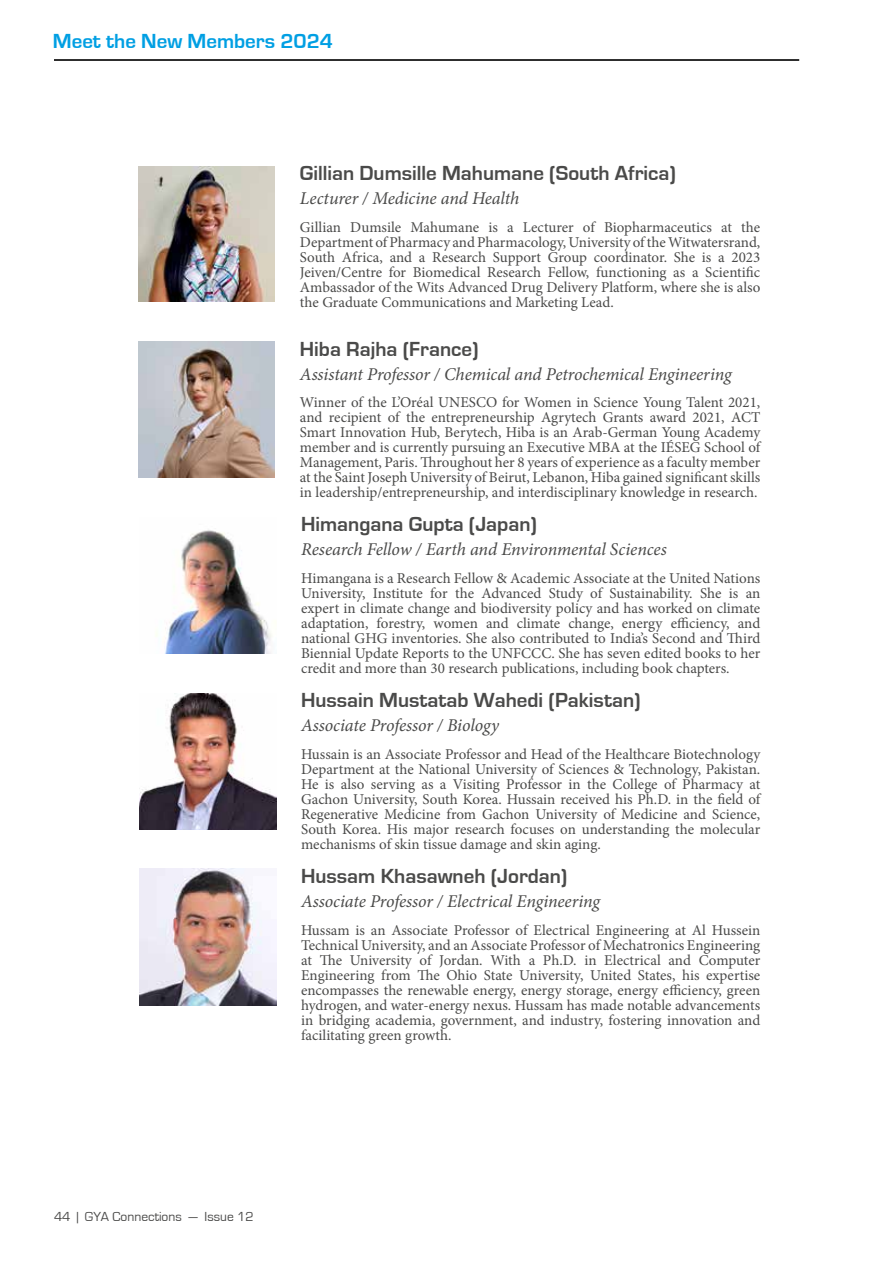
<style>
.page{position:relative;width:893px;height:1263px;background:#fff}
.page>*{position:absolute;margin:0;border:0;box-sizing:border-box;transform-origin:0 0}
.t1{font:700 21px "Eurostile";color:#4a4a49}
.t2{font:700 21px "Eurostile";color:#009fe3}
.t3{font:italic 18px "Minion Pro";letter-spacing:-.01em;color:#4a4a49}
.t4{font:15px/15px "Minion Pro";letter-spacing:-.005em;color:#4a4a49;text-align:justify}
.t5{font:13.5px "Eurostile";color:#4a4a49}
</style>
<div class="page">
<hr style="left:54px;top:59px;width:745px;height:1px;background:#000">
<hr style="left:54px;top:60px;width:745px;height:1px;background:#000">
<img style="left:139px;top:166px;width:136px;height:136px">
<img style="left:139px;top:342px;width:136px;height:136px">
<img style="left:140px;top:869px;width:136px;height:136px">
<img style="left:140px;top:693px;width:136px;height:136px">
<img style="left:156px;top:530px;width:116px;height:123px">
<h1 class="t2" style="left:53px;top:30px;width:282px">Meet the New Members 2024</h1>
<h1 class="t1" style="left:300px;top:161px;width:377px">Gillian Dumsille Mahumane (South Africa)</h1>
<p class="t3" style="left:300px;top:186px;width:221px">Lecturer / Medicine and Health</p>
<p class="t4" style="left:300px;top:219px;width:462px">Gillian Dumsile Mahumane is a Lecturer of Biopharmaceutics at the Department of Pharmacy and Pharmacology, University of the Witwatersrand, South Africa, and a Research Support Group coordinator. She is a 2023<br>Jeiven/Centre for Biomedical Research Fellow, functioning as a Scientific Ambassador of the Wits Advanced Drug Delivery Platform, where she is also the Graduate Communications and Marketing Lead.</p>
<h1 class="t1" style="left:300px;top:337px;width:180px">Hiba Rajha (France)</h1>
<p class="t3" style="left:300px;top:362px;width:433px">Assistant Professor / Chemical and Petrochemical Engineering</p>
<p class="t4" style="left:300px;top:395px;width:462px">Winner of the L’Oréal UNESCO for Women in Science Young Talent 2021, and recipient of the entrepreneurship Agrytech Grants award 2021, ACT Smart Innovation Hub, Berytech, Hiba is an Arab-German Young Academy member and is currently pursuing an Executive MBA at the IÉSEG School of Management, Paris. Throughout her 8 years of experience as a faculty member at the Saint Joseph University of Beirut, Lebanon, Hiba gained significant skills in leadership/entrepreneurship, and interdisciplinary knowledge in research.</p>
<h1 class="t1" style="left:301px;top:513px;width:237px">Himangana Gupta (Japan)</h1>
<p class="t3" style="left:301px;top:537px;width:367px">Research Fellow / Earth and Environmental Sciences</p>
<p class="t4" style="left:301px;top:571px;width:461px">Himangana is a Research Fellow &amp; Academic Associate at the United Nations University, Institute for the Advanced Study of Sustainability. She is an expert in climate change and biodiversity policy and has worked on climate adaptation, forestry, women and climate change, energy efficiency, and national GHG inventories. She also contributed to India’s Second and Third Biennial Update Reports to the UNFCCC. She has seven edited books to her credit and more than 30 research publications, including book chapters.</p>
<h1 class="t1" style="left:301px;top:689px;width:341px">Hussain Mustatab Wahedi (Pakistan)</h1>
<p class="t3" style="left:301px;top:713px;width:200px">Associate Professor / Biology</p>
<p class="t4" style="left:301px;top:747px;width:461px">Hussain is an Associate Professor and Head of the Healthcare Biotechnology Department at the National University of Sciences &amp; Technology, Pakistan.<br>He is also serving as a Visiting Professor in the College of Pharmacy at Gachon University, South Korea. Hussain received his Ph.D. in the field of Regenerative Medicine from Gachon University of Medicine and Science, South Korea. His major research focuses on understanding the molecular mechanisms of skin tissue damage and skin aging.</p>
<h1 class="t1" style="left:301px;top:865px;width:268px">Hussam Khasawneh (Jordan)</h1>
<p class="t3" style="left:301px;top:889px;width:300px">Associate Professor / Electrical Engineering</p>
<p class="t4" style="left:301px;top:922px;width:461px">Hussam is an Associate Professor of Electrical Engineering at Al Hussein Technical University, and an Associate Professor of Mechatronics Engineering at The University of Jordan. With a Ph.D. in Electrical and Computer Engineering from The Ohio State University, United States, his expertise encompasses the renewable energy, energy storage, energy efficiency, green hydrogen, and water-energy nexus. Hussam has made notable advancements in bridging academia, government, and industry, fostering innovation and facilitating green growth.</p>
<p class="t5" style="left:54px;top:1209px;width:201px">44 | GYA Connections — Issue 12</p>
</div>
